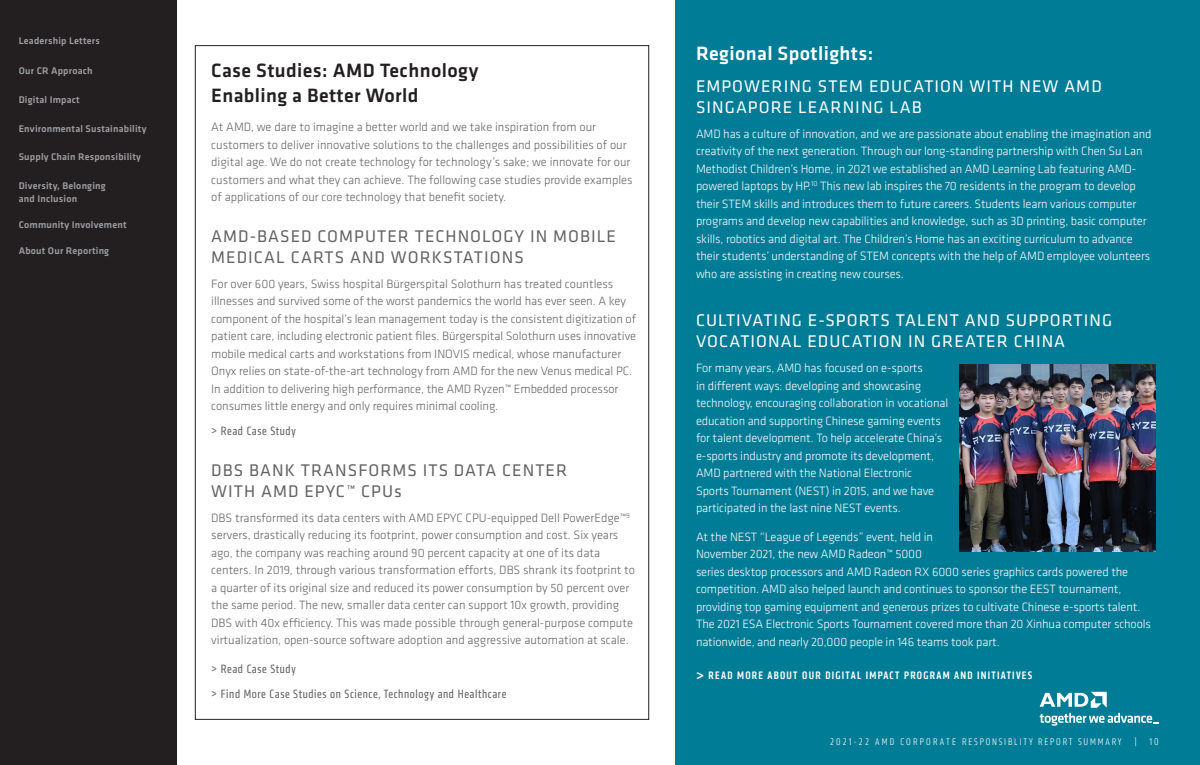
<style>
.page{position:relative;width:1200px;height:765px;background:#fff}
.page>*{position:absolute;margin:0;border:0;box-sizing:border-box;transform-origin:0 0}
._16PT_Black_Headers{font:500 20px/25.5px "Klavika";letter-spacing:.02em;color:#231f20}
._16PT_Black_Headers-2{font:500 20px "Klavika";letter-spacing:.02em;color:#fff}
.Gray_Cap_Subs{font:17.5px/21px "Klavika";letter-spacing:.06em;color:#fff}
.Gray_Cap_Subs-2{font:17.5px/21px "Klavika";letter-spacing:.06em;color:#636366}
.NEW_Body_10_14{font:300 12.5px/17.5px "Klavika";letter-spacing:-.01em;color:#fff}
.NEW_Body_10_14-2{font:300 12.5px/17.5px "Klavika";color:#636366}
.Gray_Cap_Subs-3{font:300 12.5px/17.5px "Klavika";letter-spacing:-.005em;color:#636366}
.CTA{font:condensed 12.5px/25px "Klavika";letter-spacing:.05em;color:#636366}
.NEW_Body_10_14-3{font:500 condensed 11.25px "Klavika";letter-spacing:.11em;color:#fff}
.t1{font:500 10px/12.5px "Klavika";letter-spacing:.02em;color:#9d9fa2}
.NEW_Body_10_14-4{font:300 condensed 10px "Klavika";letter-spacing:.18em;color:#fff}
.s1{font-weight:700;font-stretch:normal;font-size:13.75px}
</style>
<div class="page">
<div style="left:0;top:0;width:177px;height:765px;background:#231f20"></div>
<div style="left:675px;top:0;width:525px;height:765px;background:#007c97"></div>
<svg style="left:1040px;top:692px;width:119px;height:34px"></svg>
<img style="left:960px;top:365px;width:195px;height:187px">
<p class="t1" style="left:19px;top:34px;width:83px">Leadership Letters</p>
<p class="t1" style="left:19px;top:64px;width:75px">Our CR Approach</p>
<p class="t1" style="left:19px;top:93px;width:63px">Digital Impact</p>
<p class="t1" style="left:19px;top:122px;width:129px">Environmental Sustainability</p>
<p class="t1" style="left:19px;top:150px;width:124px">Supply Chain Responsibility</p>
<p class="t1" style="left:19px;top:179px;width:89px">Diversity, Belonging and Inclusion</p>
<p class="t1" style="left:19px;top:218px;width:109px">Community Involvement</p>
<p class="t1" style="left:19px;top:244px;width:92px">About Our Reporting</p>
<p class="_16PT_Black_Headers" style="left:211px;top:57px;width:269px">Case Studies: AMD Technology<br>Enabling a Better World</p>
<p class="NEW_Body_10_14-2" style="left:211px;top:118px;width:423px">At AMD, we dare to imagine a better world and we take inspiration from our customers to deliver innovative solutions to the challenges and possibilities of our digital age. We do not create technology for technology’s sake; we innovate for our customers and what they can achieve. The following case studies provide examples of applications of our core technology that benefit society.</p>
<p class="Gray_Cap_Subs-2" style="left:211px;top:225px;width:406px">AMD-BASED COMPUTER TECHNOLOGY IN MOBILE<br>MEDICAL CARTS AND WORKSTATIONS</p>
<p class="Gray_Cap_Subs-3" style="left:211px;top:275px;width:426px">For over 600 years, Swiss hospital Bürgerspital Solothurn has treated countless illnesses and survived some of the worst pandemics the world has ever seen. A key component of the hospital’s lean management today is the consistent digitization of patient care, including electronic patient files. Bürgerspital Solothurn uses innovative mobile medical carts and workstations from INOVIS medical, whose manufacturer Onyx relies on state-of-the-art technology from AMD for the new Venus medical PC.<br>In addition to delivering high performance, the AMD Ryzen™ Embedded processor consumes little energy and only requires minimal cooling.</p>
<p class="CTA" style="left:211px;top:419px;width:86px">&gt; Read Case Study</p>
<p class="Gray_Cap_Subs-2" style="left:211px;top:459px;width:357px">DBS BANK TRANSFORMS ITS DATA CENTER<br>WITH AMD EPYC™ CPUs</p>
<p class="NEW_Body_10_14-2" style="left:211px;top:509px;width:425px">DBS transformed its data centers with AMD EPYC CPU-equipped Dell PowerEdge™<sup>9 </sup>servers, drastically reducing its footprint, power consumption and cost. Six years ago, the company was reaching around 90 percent capacity at one of its data centers. In 2019, through various transformation efforts, DBS shrank its footprint to a quarter of its original size and reduced its power consumption by 50 percent over the same period. The new, smaller data center can support 10x growth, providing DBS with 40x efficiency. This was made possible through general-purpose compute virtualization, open-source software adoption and aggressive automation at scale.</p>
<p class="CTA" style="left:211px;top:656px;width:297px">&gt; Read Case Study<br>&gt; Find More Case Studies on Science, Technology and Healthcare</p>
<p class="_16PT_Black_Headers-2" style="left:696px;top:40px;width:179px">Regional Spotlights:</p>
<p class="Gray_Cap_Subs" style="left:696px;top:75px;width:407px">EMPOWERING STEM EDUCATION WITH NEW AMD<br>SINGAPORE LEARNING LAB</p>
<p class="NEW_Body_10_14" style="left:696px;top:125px;width:457px">AMD has a culture of innovation, and we are passionate about enabling the imagination and creativity of the next generation. Through our long-standing partnership with Chen Su Lan Methodist Children’s Home, in 2021 we established an AMD Learning Lab featuring AMD&shy;powered laptops by HP.<sup>10</sup> This new lab inspires the 70 residents in the program to develop their STEM skills and introduces them to future careers. Students learn various computer programs and develop new capabilities and knowledge, such as 3D printing, basic computer skills, robotics and digital art. The Children’s Home has an exciting curriculum to advance their students’ understanding of STEM concepts with the help of AMD employee volunteers who are assisting in creating new courses.</p>
<p class="Gray_Cap_Subs" style="left:696px;top:310px;width:418px">CULTIVATING E-SPORTS TALENT AND SUPPORTING<br>VOCATIONAL EDUCATION IN GREATER CHINA</p>
<p class="NEW_Body_10_14" style="left:696px;top:359px;width:254px">For many years, AMD has focused on e-sports<br>in different ways: developing and showcasing technology, encouraging collaboration in vocational education and supporting Chinese gaming events for talent development. To help accelerate China’s e-sports industry and promote its development, AMD partnered with the National Electronic<br>Sports Tournament (NEST) in 2015, and we have participated in the last nine NEST events.</p>
<p class="NEW_Body_10_14" style="left:696px;top:528px;width:456px">At the NEST “League of Legends” event, held in<br>November 2021, the new AMD Radeon™ 5000<br>series desktop processors and AMD Radeon RX 6000 series graphics cards powered the competition. AMD also helped launch and continues to sponsor the EEST tournament, providing top gaming equipment and generous prizes to cultivate Chinese e-sports talent.<br>The 2021 ESA Electronic Sports Tournament covered more than 20 Xinhua computer schools nationwide, and nearly 20,000 people in 146 teams took part.</p>
<p class="NEW_Body_10_14-3" style="left:696px;top:668px;width:338px"><span class="s1">&gt;</span> READ MORE ABOUT OUR DIGITAL IMPACT PROGRAM AND INITIATIVES</p>
<p class="NEW_Body_10_14-4" style="left:830px;top:736px;width:293px">2021-22 AMD CORPORATE RESPONSIBLITY REPORT SUMMARY</p>
<p class="NEW_Body_10_14-4" style="left:1134px;top:736px;width:4px">|</p>
<p class="NEW_Body_10_14-4" style="left:1150px;top:736px;width:11px">10</p>
</div>
